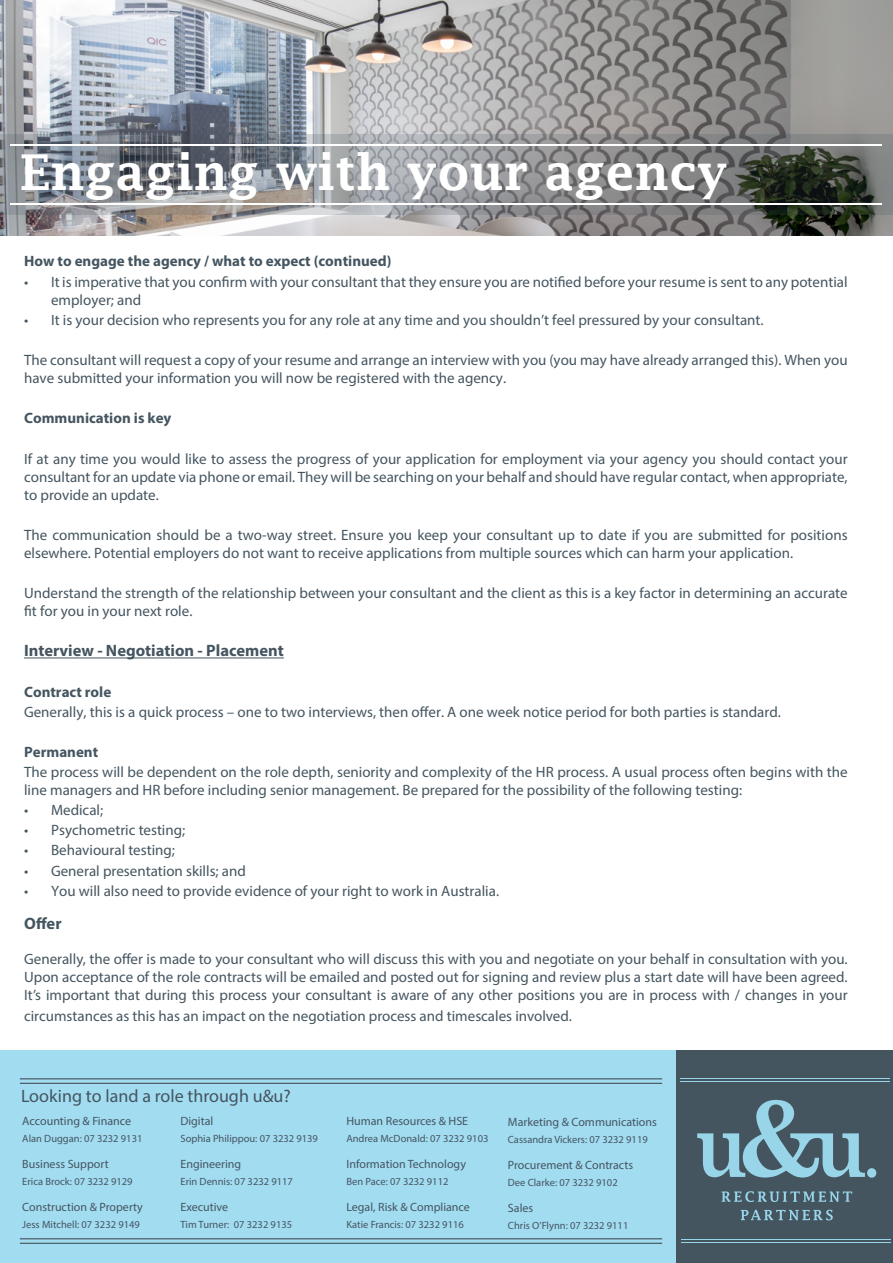
<style>
.page{position:relative;width:893px;height:1263px;background:#fff}
.page>*{position:absolute;margin:0;border:0;box-sizing:border-box;transform-origin:0 0}
.t1{font:600 49.5px "Lucida Fax";color:#fff}
.t2{font:18px "Myriad Pro";color:#455560}
.t3{font:700 16.5px "Myriad Pro";color:#455560}
.t4{font:15px/18px "Myriad Pro";color:#455560}
.t5{font:700 15px "Myriad Pro";color:#455560}
.t6{font:12px "Myriad Pro";color:#455560}
.t7{font:10.5px "Myriad Pro";color:#455560}
</style>
<div class="page">
<img style="left:0;top:0;width:893px;height:236px">
<svg style="left:0;top:135px;width:893px;height:80px;background:#7d8082"></svg>
<div style="left:0;top:1050px;width:893px;height:213px;background:#a2dcf1"></div>
<div style="left:676px;top:1050px;width:217px;height:213px;background:#455560"></div>
<hr style="left:681px;top:1078px;width:209px;height:1px;background:#98d5e9">
<hr style="left:681px;top:1081px;width:209px;height:1px;background:#98d5e9">
<svg style="left:697px;top:1100px;width:179px;height:78px"></svg>
<svg style="left:722px;top:1191px;width:130px;height:11px"></svg>
<svg style="left:741px;top:1210px;width:92px;height:10px"></svg>
<hr style="left:681px;top:1239px;width:209px;height:1px;background:#98d5e9">
<hr style="left:681px;top:1242px;width:209px;height:1px;background:#98d5e9">
<hr style="left:20px;top:1242px;width:642px;height:1px;background:#ade0ee">
<hr style="left:20px;top:1238px;width:642px;height:1px;background:#333e48">
<hr style="left:20px;top:1243px;width:642px;height:1px;background:#333e48">
<hr style="left:20px;top:1082px;width:642px;height:1px;background:#ade0ee">
<hr style="left:20px;top:1078px;width:642px;height:1px;background:#333e48">
<hr style="left:20px;top:1083px;width:642px;height:1px;background:#333e48">
<hr style="left:24px;top:657px;width:260px;height:1px;background:#455560">
<hr style="left:10px;top:144px;width:872px;height:2px;background:#fff">
<hr style="left:10px;top:203px;width:872px;height:2px;background:#fff">
<h1 class="t1" style="left:20px;top:144px;width:710px">Engaging with your agency</h1>
<p class="t5" style="left:24px;top:252px;width:369px">How to engage the agency / what to expect (continued)</p>
<p class="t4" style="left:51px;top:272px;width:798px;text-indent:-27px">• It is imperative that you confirm with your consultant that they ensure you are notified before your resume is sent to any potential employer; and</p>
<p class="t4" style="left:24px;top:310px;width:741px">• It is your decision who represents you for any role at any time and you shouldn’t feel pressured by your consultant.</p>
<p class="t4" style="left:24px;top:351px;width:825px">The consultant will request a copy of your resume and arrange an interview with you (you may have already arranged this). When you have submitted your information you will now be registered with the agency.</p>
<p class="t5" style="left:24px;top:408px;width:149px">Communication is key</p>
<p class="t4" style="left:24px;top:449px;width:825px;text-align:justify">If at any time you would like to assess the progress of your application for employment via your agency you should contact your consultant for an update via phone or email. They will be searching on your behalf and should have regular contact, when appropriate, to provide an update.</p>
<p class="t4" style="left:24px;top:525px;width:825px">The communication should be a two-way street. Ensure you keep your consultant up to date if you are submitted for positions elsewhere. Potential employers do not want to receive applications from multiple sources which can harm your application.</p>
<p class="t4" style="left:24px;top:584px;width:825px">Understand the strength of the relationship between your consultant and the client as this is a key factor in determining an accurate fit for you in your next role.</p>
<p class="t3" style="left:24px;top:640px;width:261px">Interview - Negotiation - Placement</p>
<p class="t5" style="left:24px;top:682px;width:89px">Contract role</p>
<p class="t4" style="left:24px;top:702px;width:758px">Generally, this is a quick process – one to two interviews, then offer. A one week notice period for both parties is standard.</p>
<p class="t5" style="left:24px;top:742px;width:76px">Permanent</p>
<p class="t4" style="left:24px;top:763px;width:825px">The process will be dependent on the role depth, seniority and complexity of the HR process. A usual process often begins with the line managers and HR before including senior management. Be prepared for the possibility of the following testing:</p>
<p class="t4" style="left:24px;top:801px;width:81px">• Medical;</p>
<p class="t4" style="left:24px;top:821px;width:163px">• Psychometric testing;</p>
<p class="t4" style="left:24px;top:841px;width:152px">• Behavioural testing;</p>
<p class="t4" style="left:24px;top:861px;width:223px">• General presentation skills; and</p>
<p class="t4" style="left:24px;top:881px;width:476px">• You will also need to provide evidence of your right to work in Australia.</p>
<p class="t3" style="left:24px;top:912px;width:39px">Offer</p>
<p class="t4" style="left:24px;top:949px;width:825px;text-align:justify">Generally, the offer is made to your consultant who will discuss this with you and negotiate on your behalf in consultation with you.<br>Upon acceptance of the role contracts will be emailed and posted out for signing and review plus a start date will have been agreed.<br>It’s important that during this process your consultant is aware of any other positions you are in process with / changes in your</p>
<p class="t4" style="left:24px;top:1006px;width:549px">circumstances as this has an impact on the negotiation process and timescales involved.</p>
<p class="t2" style="left:21px;top:1085px;width:271px">Looking to land a role through u&amp;u?</p>
<p class="t6" style="left:22px;top:1113px;width:110px">Accounting &amp; Finance</p>
<p class="t7" style="left:22px;top:1132px;width:122px">Alan Duggan: 07 3232 9131</p>
<p class="t6" style="left:22px;top:1156px;width:88px">Business Support</p>
<p class="t7" style="left:22px;top:1175px;width:112px">Erica Brock: 07 3232 9129</p>
<p class="t6" style="left:22px;top:1199px;width:122px">Construction &amp; Property</p>
<p class="t7" style="left:22px;top:1218px;width:119px">Jess Mitchell: 07 3232 9149</p>
<p class="t6" style="left:180px;top:1113px;width:34px">Digital</p>
<p class="t7" style="left:180px;top:1132px;width:139px">Sophia Philippou: 07 3232 9139</p>
<p class="t6" style="left:180px;top:1156px;width:62px">Engineering</p>
<p class="t7" style="left:180px;top:1175px;width:114px">Erin Dennis: 07 3232 9117</p>
<p class="t6" style="left:180px;top:1199px;width:49px">Executive</p>
<p class="t7" style="left:180px;top:1218px;width:113px">Tim Turner: 07 3232 9135</p>
<p class="t6" style="left:346px;top:1114px;width:123px">Human Resources &amp; HSE</p>
<p class="t7" style="left:346px;top:1132px;width:144px">Andrea McDonald: 07 3232 9103</p>
<p class="t6" style="left:346px;top:1157px;width:121px">Information Technology</p>
<p class="t7" style="left:346px;top:1175px;width:104px">Ben Pace: 07 3232 9112</p>
<p class="t6" style="left:346px;top:1200px;width:125px">Legal, Risk &amp; Compliance</p>
<p class="t7" style="left:346px;top:1218px;width:119px">Katie Francis: 07 3232 9116</p>
<p class="t6" style="left:508px;top:1114px;width:151px">Marketing &amp; Communications</p>
<p class="t7" style="left:508px;top:1133px;width:141px">Cassandra Vickers: 07 3232 9119</p>
<p class="t6" style="left:508px;top:1157px;width:127px">Procurement &amp; Contracts</p>
<p class="t7" style="left:508px;top:1176px;width:111px">Dee Clarke: 07 3232 9102</p>
<p class="t6" style="left:508px;top:1200px;width:27px">Sales</p>
<p class="t7" style="left:508px;top:1219px;width:122px">Chris O’Flynn: 07 3232 9111</p>
</div>
